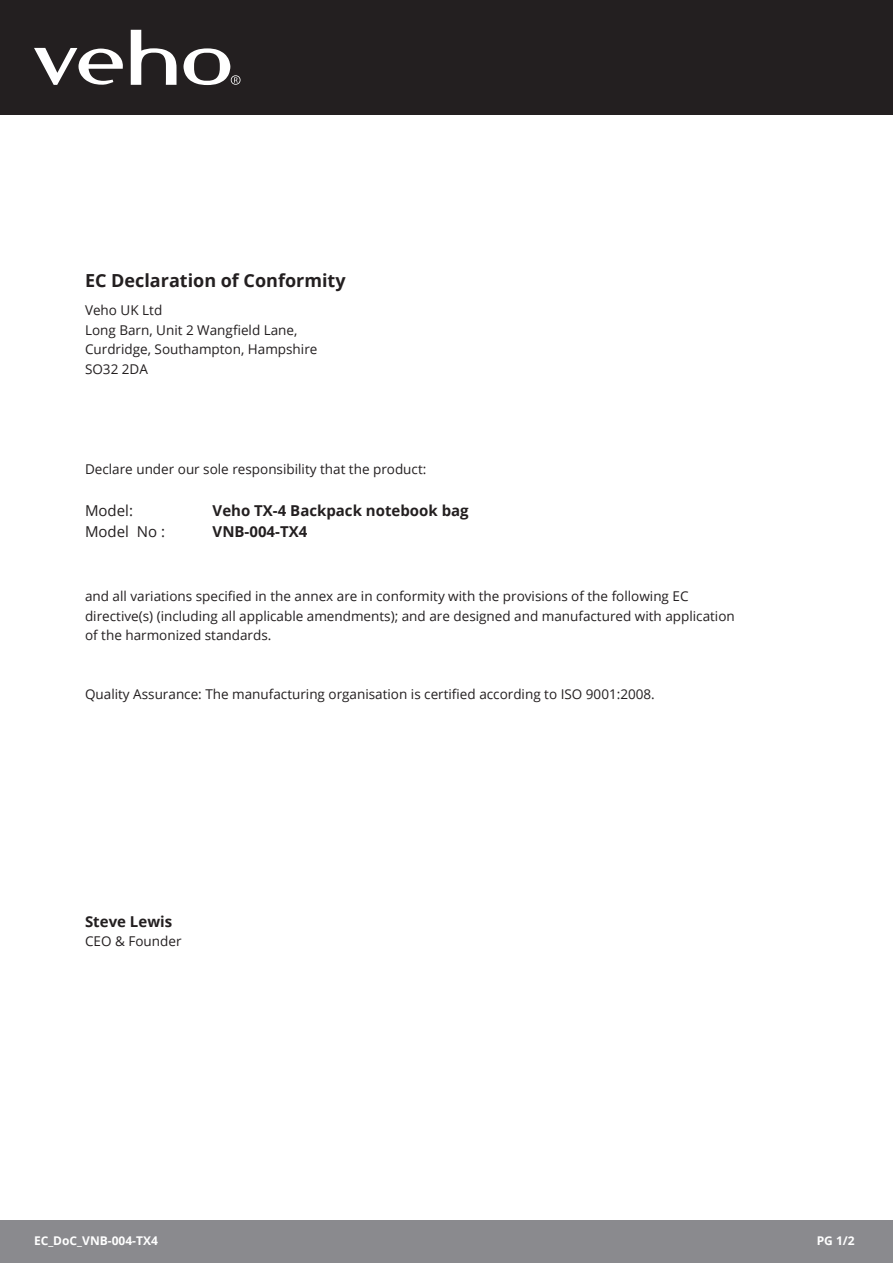
<style>
.page{position:relative;width:893px;height:1263px;background:#fff}
.page>*{position:absolute;margin:0;border:0;box-sizing:border-box;transform-origin:0 0}
.t1{font:700 18px "Open Sans";color:#231f20}
.t2{font:700 15px "Open Sans";color:#231f20}
.t3{font:15px "Open Sans";color:#231f20}
.t4{font:13.5px/19.5px "Open Sans";color:#231f20}
.t5{font:700 12px "Open Sans";color:#fff}
</style>
<div class="page">
<div style="left:0;top:0;width:893px;height:115px;background:#231f20"></div>
<div style="left:0;top:1220px;width:893px;height:43px;background:#8a8a8e"></div>
<svg style="left:34px;top:48px;width:89px;height:37px"></svg>
<svg style="left:131px;top:30px;width:46px;height:55px"></svg>
<svg style="left:183px;top:48px;width:58px;height:37px"></svg>
<p class="t1" style="left:85px;top:268px;width:262px">EC Declaration of Conformity</p>
<p class="t4" style="left:85px;top:300px;width:79px">Veho UK Ltd</p>
<p class="t4" style="left:85px;top:319px;width:214px">Long Barn, Unit 2 Wangfield Lane,</p>
<p class="t4" style="left:85px;top:339px;width:234px">Curdridge, Southampton, Hampshire<br>SO32 2DA</p>
<p class="t4" style="left:85px;top:459px;width:343px">Declare under our sole responsibility that the product:</p>
<p class="t3" style="left:85px;top:500px;width:49px">Model:</p>
<p class="t2" style="left:213px;top:500px;width:258px">Veho TX-4 Backpack notebook bag</p>
<p class="t3" style="left:85px;top:521px;width:82px">Model No :</p>
<p class="t2" style="left:213px;top:521px;width:96px">VNB-004-TX4</p>
<p class="t4" style="left:85px;top:586px;width:651px">and all variations specified in the annex are in conformity with the provisions of the following EC directive(s) (including all applicable amendments); and are designed and manufactured with application of the harmonized standards.</p>
<p class="t4" style="left:85px;top:684px;width:571px">Quality Assurance: The manufacturing organisation is certified according to ISO 9001:2008.</p>
<p class="t2" style="left:85px;top:911px;width:89px">Steve Lewis</p>
<p class="t4" style="left:85px;top:931px;width:98px">CEO &amp; Founder</p>
<p class="t5" style="left:34px;top:1232px;width:125px">EC_DoC_VNB-004-TX4</p>
<p class="t5" style="left:817px;top:1232px;width:40px">PG 1/2</p>
</div>
